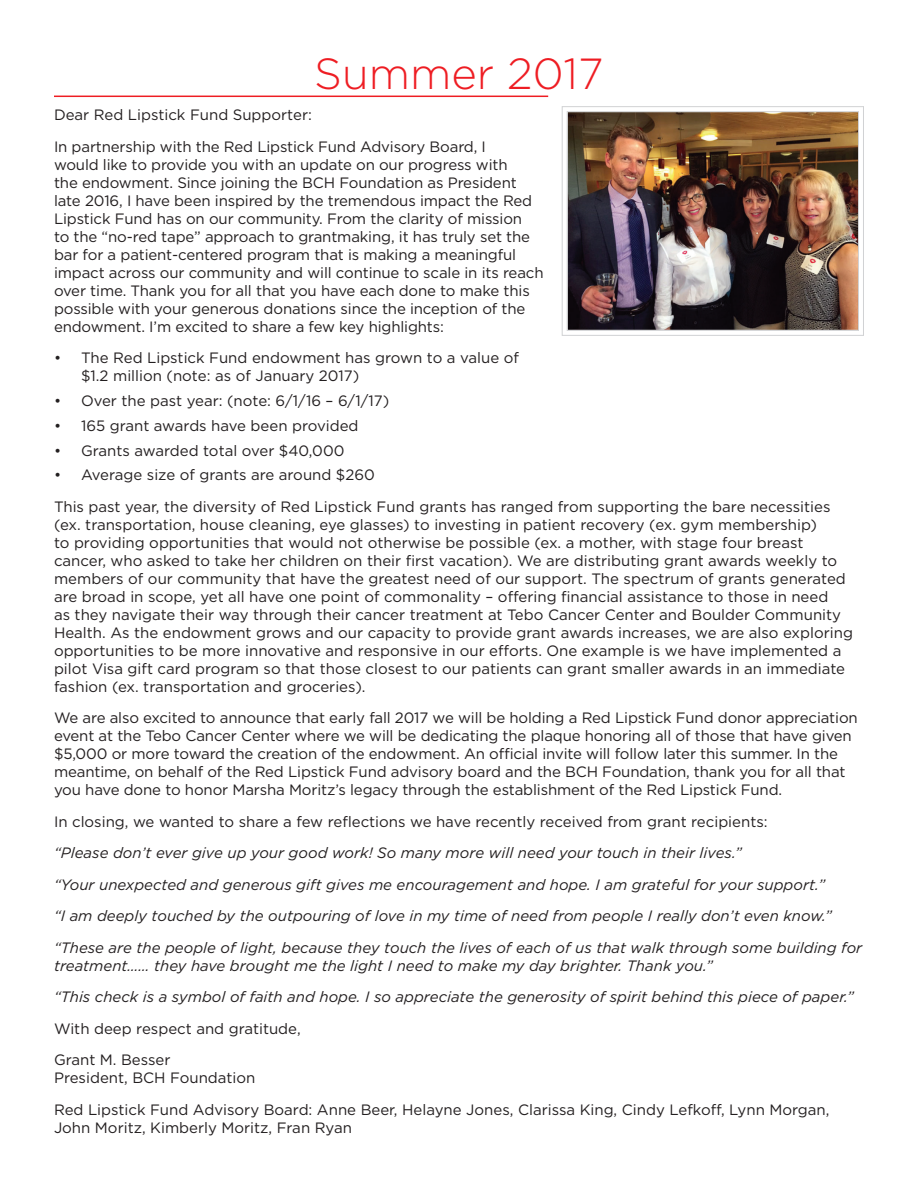
<style>
.page{position:relative;width:918px;height:1188px;background:#fff}
.page>*{position:absolute;margin:0;border:0;box-sizing:border-box;transform-origin:0 0}
.t1{font:300 43.5px "Gotham";color:#ee1d23}
.t2{font:15px/18px "Gotham";letter-spacing:-.01em;color:#231f20}
.t3{font:italic 15px/31.5px "Gotham";color:#231f20}
</style>
<div class="page">
<hr style="left:54px;top:96px;width:494px;height:1px;background:#ee1d23">
<svg style="left:561px;top:106px;width:303px;height:230px"></svg>
<img style="left:566px;top:111px;width:294px;height:220px">
<h1 class="t1" style="left:314px;top:46px;width:291px">Summer 2017</h1>
<p class="t2" style="left:54px;top:99px;width:434px;line-height:31.5px">Dear Red Lipstick Fund Supporter:<br>In partnership with the Red Lipstick Fund Advisory Board, I</p>
<p class="t2" style="left:54px;top:155px;width:491px">would like to provide you with an update on our progress with<br>the endowment. Since joining the BCH Foundation as President late 2016, I have been inspired by the tremendous impact the Red Lipstick Fund has on our community. From the clarity of mission<br>to the “no-red tape” approach to grantmaking, it has truly set the bar for a patient-centered program that is making a meaningful impact across our community and will continue to scale in its reach over time. Thank you for all that you have each done to make this possible with your generous donations since the inception of the endowment. I’m excited to share a few key highlights:</p>
<p class="t2" style="left:81px;top:349px;width:439px;text-indent:-27px">• The Red Lipstick Fund endowment has grown to a value of $1.2 million (note: as of January 2017)</p>
<p class="t2" style="left:54px;top:391px;width:337px">• Over the past year: (note: 6/1/16 – 6/1/17)</p>
<p class="t2" style="left:54px;top:416px;width:306px">• 165 grant awards have been provided</p>
<p class="t2" style="left:54px;top:441px;width:292px">• Grants awarded total over $40,000</p>
<p class="t2" style="left:54px;top:459px;width:778px;line-height:31.5px">• Average size of grants are around $260<br>This past year, the diversity of Red Lipstick Fund grants has ranged from supporting the bare necessities</p>
<p class="t2" style="left:54px;top:515px;width:801px">(ex. transportation, house cleaning, eye glasses) to investing in patient recovery (ex. gym membership)<br>to providing opportunities that would not otherwise be possible (ex. a mother, with stage four breast cancer, who asked to take her children on their first vacation). We are distributing grant awards weekly to members of our community that have the greatest need of our support. The spectrum of grants generated are broad in scope, yet all have one point of commonality – offering financial assistance to those in need<br>as they navigate their way through their cancer treatment at Tebo Cancer Center and Boulder Community Health. As the endowment grows and our capacity to provide grant awards increases, we are also exploring opportunities to be more innovative and responsive in our efforts. One example is we have implemented a pilot Visa gift card program so that those closest to our patients can grant smaller awards in an immediate fashion (ex. transportation and groceries).</p>
<p class="t2" style="left:54px;top:709px;width:805px">We are also excited to announce that early fall 2017 we will be holding a Red Lipstick Fund donor appreciation event at the Tebo Cancer Center where we will be dedicating the plaque honoring all of those that have given $5,000 or more toward the creation of the endowment. An official invite will follow later this summer. In the meantime, on behalf of the Red Lipstick Fund advisory board and the BCH Foundation, thank you for all that you have done to honor Marsha Moritz’s legacy through the establishment of the Red Lipstick Fund.</p>
<p class="t2" style="left:54px;top:812px;width:715px">In closing, we wanted to share a few reflections we have recently received from grant recipients:</p>
<p class="t3" style="left:54px;top:837px;width:810px">“Please don’t ever give up your good work! So many more will need your touch in their lives.”<br>“Your unexpected and generous gift gives me encouragement and hope. I am grateful for your support.”<br>“I am deeply touched by the outpouring of love in my time of need from people I really don’t even know.” “These are the people of light, because they touch the lives of each of us that walk through some building for</p>
<p class="t3" style="left:54px;top:949px;width:802px">treatment…… they have brought me the light I need to make my day brighter. Thank you.”<br>“This check is a symbol of faith and hope. I so appreciate the generosity of spirit behind this piece of paper.”</p>
<p class="t2" style="left:54px;top:1012px;width:248px;line-height:31.5px">With deep respect and gratitude,<br>Grant M. Besser</p>
<p class="t2" style="left:54px;top:1062px;width:777px;line-height:31.5px">President, BCH Foundation<br>Red Lipstick Fund Advisory Board: Anne Beer, Helayne Jones, Clarissa King, Cindy Lefkoff, Lynn Morgan,</p>
<p class="t2" style="left:54px;top:1118px;width:300px">John Moritz, Kimberly Moritz, Fran Ryan</p>
</div>
